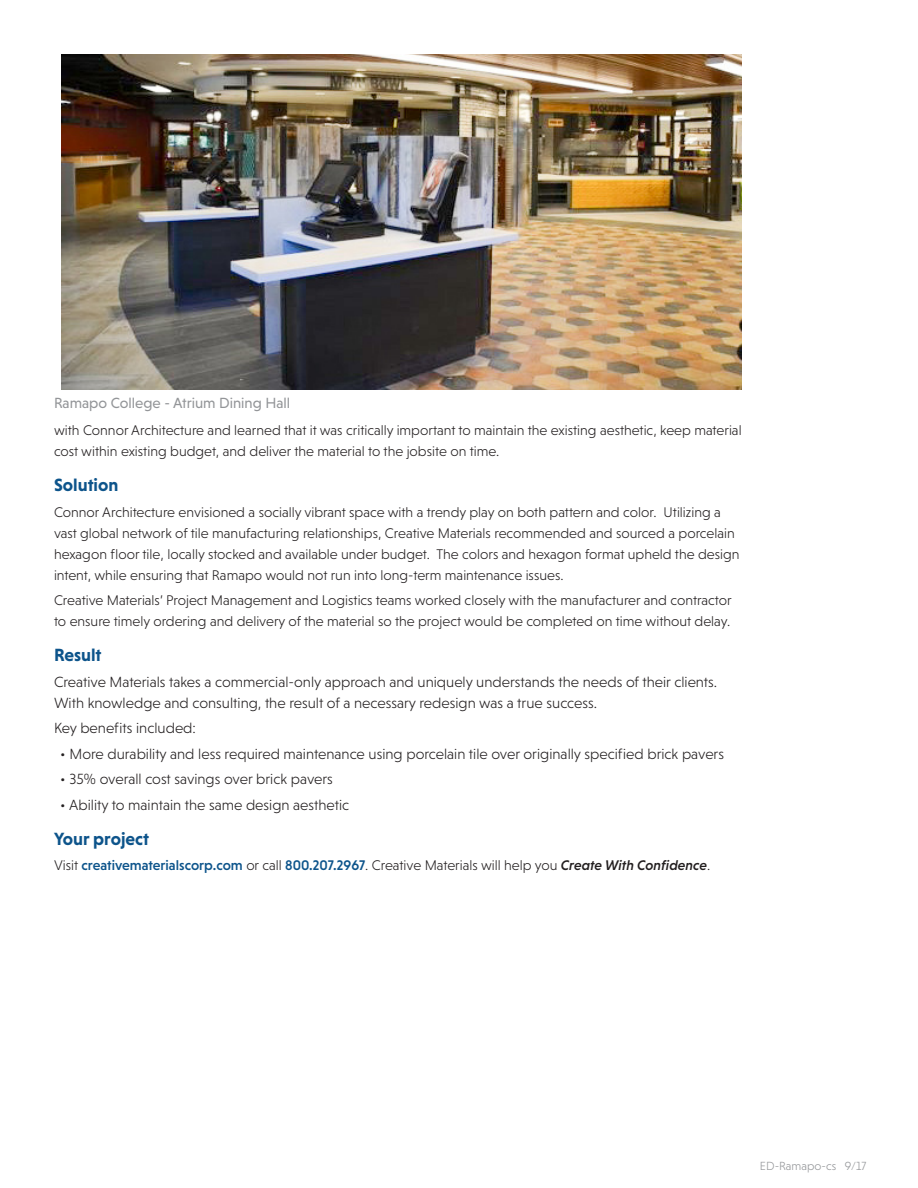
<style>
.page{position:relative;width:918px;height:1188px;background:#fff}
.page>*{position:absolute;margin:0;border:0;box-sizing:border-box;transform-origin:0 0}
.t1{font:700 18px "Niveau Grotesk";color:#0d548b}
.t2{font:300 15px/21px "Niveau Grotesk";color:#231f20}
.t3{font:15px "Niveau Grotesk";color:#939598}
.t4{font:300 14.25px/21px "Niveau Grotesk";color:#231f20}
.t5{font:300 12px "Niveau Grotesk";color:#939598}
.s1{font-weight:500;color:#0d548b}
.s2{font-weight:500;font-style:italic}
</style>
<div class="page">
<img style="left:62px;top:54px;width:680px;height:335px">
<p class="t3" style="left:54px;top:395px;width:238px">Ramapo College - Atrium Dining Hall</p>
<p class="t4" style="left:54px;top:420px;width:689px">with Connor Architecture and learned that it was critically important to maintain the existing aesthetic, keep material cost within existing budget, and deliver the material to the jobsite on time.</p>
<p class="t1" style="left:54px;top:475px;width:66px">Solution</p>
<p class="t4" style="left:54px;top:501px;width:687px">Connor Architecture envisioned a socially vibrant space with a trendy play on both pattern and color. Utilizing a vast global network of tile manufacturing relationships, Creative Materials recommended and sourced a porcelain hexagon floor tile, locally stocked and available under budget. The colors and hexagon format upheld the design intent, while ensuring that Ramapo would not run into long-term maintenance issues.</p>
<p class="t4" style="left:54px;top:590px;width:679px">Creative Materials’ Project Management and Logistics teams worked closely with the manufacturer and contractor to ensure timely ordering and delivery of the material so the project would be completed on time without delay.</p>
<p class="t1" style="left:54px;top:645px;width:49px">Result</p>
<p class="t2" style="left:54px;top:671px;width:665px">Creative Materials takes a commercial-only approach and uniquely understands the needs of their clients.<br>With knowledge and consulting, the result of a necessary redesign was a true success.</p>
<p class="t2" style="left:54px;top:718px;width:143px">Key benefits included:</p>
<p class="t2" style="left:60px;top:743px;width:666px">• More durability and less required maintenance using porcelain tile over originally specified brick pavers</p>
<p class="t2" style="left:60px;top:769px;width:274px">• 35% overall cost savings over brick pavers</p>
<p class="t2" style="left:60px;top:794px;width:291px">• Ability to maintain the same design aesthetic</p>
<p class="t1" style="left:54px;top:828px;width:97px">Your project</p>
<p class="t4" style="left:54px;top:855px;width:658px">Visit <span class="s1">creativematerialscorp.com</span> or call <span class="s1">800.207.2967</span>. Creative Materials will help you <span class="s2">Create With Confidence</span>.</p>
<p class="t5" style="left:760px;top:1159px;width:108px">ED-Ramapo-cs 9/17</p>
</div>
